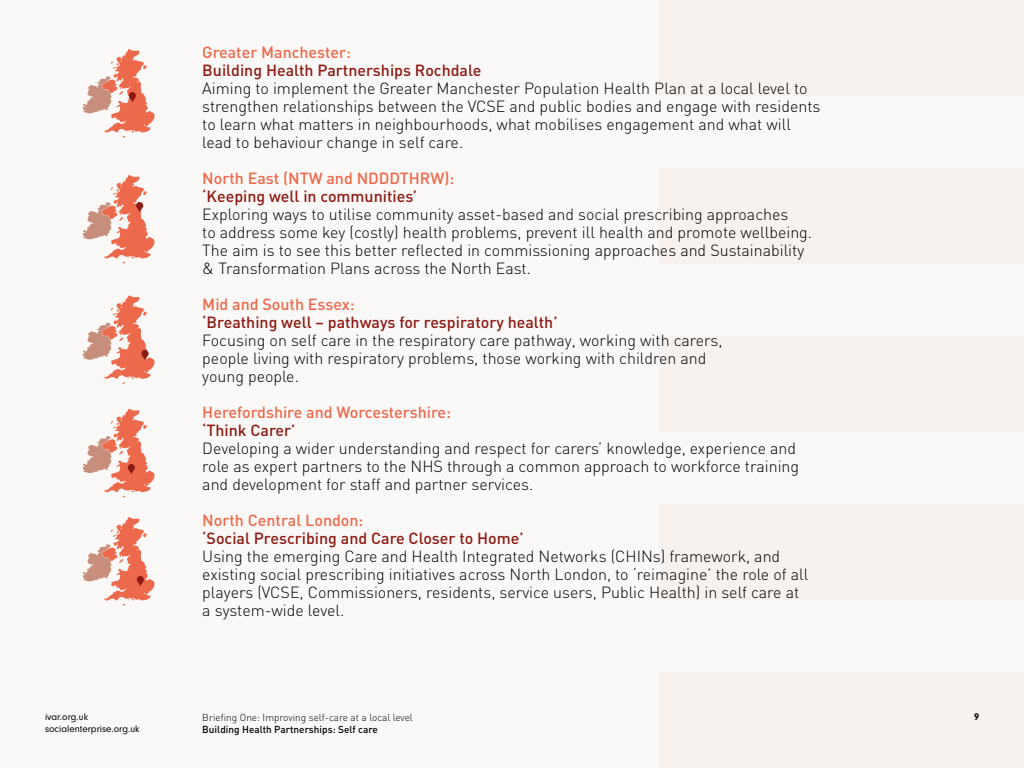
<style>
.page{position:relative;width:1024px;height:768px;background:#fbf9f7}
.page>*{position:absolute;margin:0;border:0;box-sizing:border-box;transform-origin:0 0}
.t1{font:300 16px/18px "DIN";color:#000}
.t2{font:500 16px "DIN";color:#8d1a14}
.t3{font:500 16px "DIN";color:#ed694b}
.t4{font:300 10px "DIN";color:#000}
.t5{font:500 10px "DIN";color:#000}
.t6{font:10px/12px "Neuzeit Gro";color:#000}
.t7{font:700 10px "Neuzeit Gro";color:#000}
</style>
<div class="page">
<div style="left:660px;top:0;width:364px;height:96px;background:#f7f2ee"></div>
<div style="left:660px;top:672px;width:364px;height:96px;background:#f7f2ee"></div>
<div style="left:660px;top:504px;width:364px;height:96px;background:#f7f2ee"></div>
<div style="left:660px;top:336px;width:364px;height:96px;background:#f7f2ee"></div>
<div style="left:660px;top:168px;width:364px;height:96px;background:#f7f2ee"></div>
<svg style="left:83px;top:295px;width:72px;height:89px"></svg>
<svg style="left:83px;top:175px;width:72px;height:89px"></svg>
<svg style="left:83px;top:49px;width:72px;height:89px"></svg>
<svg style="left:83px;top:517px;width:72px;height:89px"></svg>
<svg style="left:83px;top:409px;width:72px;height:89px"></svg>
<p class="t3" style="left:202px;top:42px;width:150px">Greater Manchester:</p>
<p class="t2" style="left:202px;top:60px;width:280px">Building Health Partnerships Rochdale</p>
<p class="t1" style="left:202px;top:79px;width:620px">Aiming to implement the Greater Manchester Population Health Plan at a local level to strengthen relationships between the VCSE and public bodies and engage with residents to learn what matters in neighbourhoods, what mobilises engagement and what will lead to behaviour change in self care.</p>
<p class="t3" style="left:202px;top:168px;width:253px">North East (NTW and NDDDTHRW):</p>
<p class="t2" style="left:202px;top:186px;width:216px">‘Keeping well in communities’</p>
<p class="t1" style="left:202px;top:205px;width:611px">Exploring ways to utilise community asset-based and social prescribing approaches<br>to address some key (costly) health problems, prevent ill health and promote wellbeing.<br>The aim is to see this better reflected in commissioning approaches and Sustainability &amp; Transformation Plans across the North East.</p>
<p class="t3" style="left:202px;top:294px;width:154px">Mid and South Essex:</p>
<p class="t2" style="left:202px;top:312px;width:357px">‘Breathing well – pathways for respiratory health’</p>
<p class="t1" style="left:202px;top:331px;width:522px">Focusing on self care in the respiratory care pathway, working with carers, people living with respiratory problems, those working with children and young people.</p>
<p class="t3" style="left:202px;top:402px;width:250px">Herefordshire and Worcestershire:</p>
<p class="t2" style="left:202px;top:420px;width:95px">‘Think Carer’</p>
<p class="t1" style="left:202px;top:439px;width:598px">Developing a wider understanding and respect for carers’ knowledge, experience and role as expert partners to the NHS through a common approach to workforce training and development for staff and partner services.</p>
<p class="t3" style="left:202px;top:510px;width:163px">North Central London:</p>
<p class="t2" style="left:202px;top:528px;width:323px">‘Social Prescribing and Care Closer to Home’</p>
<p class="t1" style="left:202px;top:547px;width:608px">Using the emerging Care and Health Integrated Networks (CHINs) framework, and existing social prescribing initiatives across North London, to ‘reimagine’ the role of all players (VCSE, Commissioners, residents, service users, Public Health) in self care at a system-wide level.</p>
<p class="t6" style="left:45px;top:711px;width:96px">ivar.org.uk socialenterprise.org.uk</p>
<p class="t4" style="left:202px;top:712px;width:212px">Briefing One: Improving self-care at a local level</p>
<p class="t7" style="left:974px;top:711px;width:6px">9</p>
<p class="t5" style="left:202px;top:723px;width:177px">Building Health Partnerships: Self care</p>
</div>
